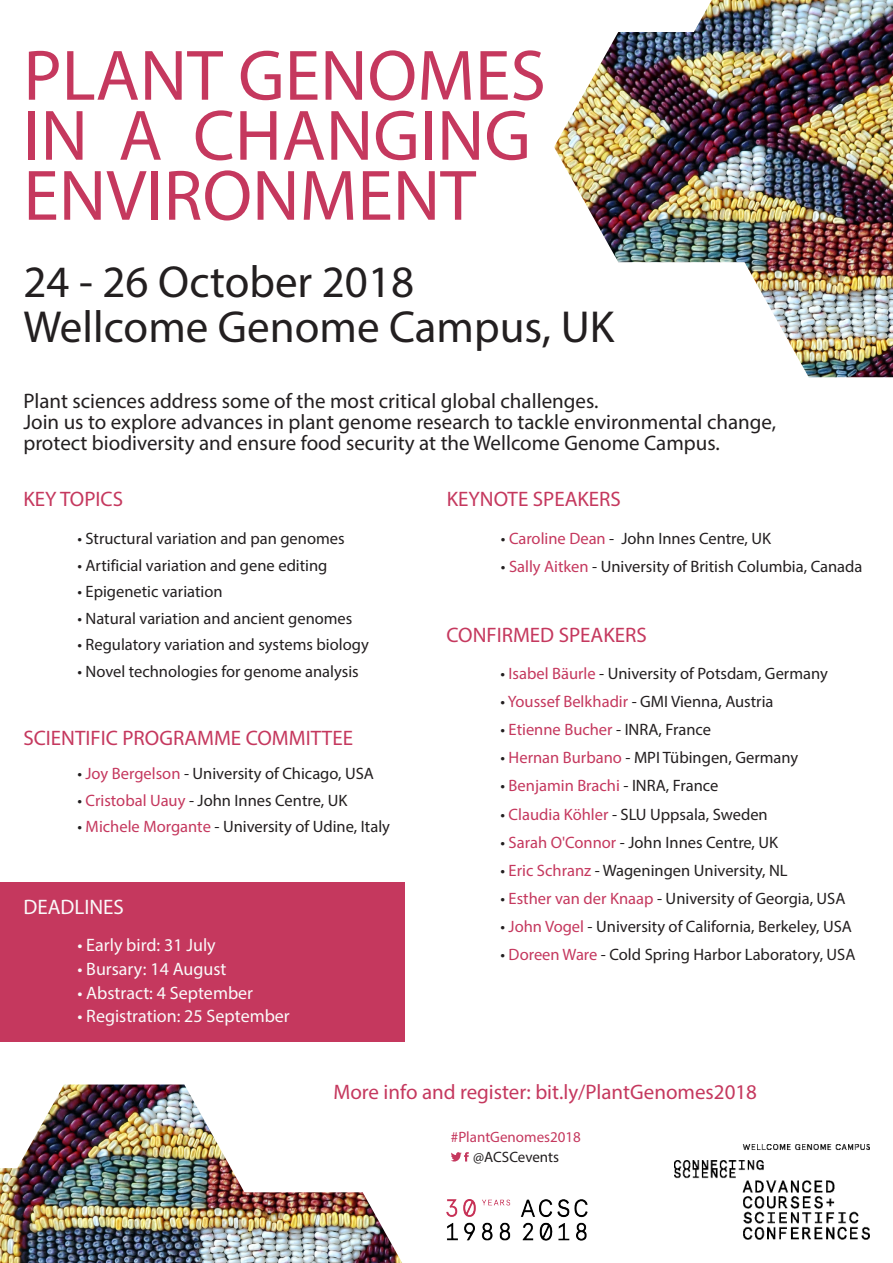
<style>
.page{position:relative;width:893px;height:1263px;background:#fff}
.page>*{position:absolute;margin:0;border:0;box-sizing:border-box;transform-origin:0 0}
.t1{font:72px "Myriad Pro";color:#c5385e}
.t2{font:45px "Myriad Pro";color:#231f20}
.t3{font:21px "Myriad Pro";color:#231f20}
.t4{font:21px "Myriad Pro";color:#c5385e}
.t5{font:21px "Myriad Pro";color:#fafafa}
.t6{font:18px "Myriad Pro";color:#fafafa}
.t7{font:16.5px "Myriad Pro";color:#231f20}
.t8{font:16.5px "Myriad Pro";color:#c5385e}
.t9{font:15px "Myriad Pro";color:#c5385e}
.t10{font:15px "Myriad Pro";color:#231f20}
.s1{color:#c5385e}
.s2{color:#231f20}
</style>
<div class="page">
<img style="left:554px;top:0;width:339px;height:377px">
<img style="left:0;top:1084px;width:402px;height:179px">
<img style="left:447px;top:1199px;width:141px;height:41px">
<img style="left:675px;top:1145px;width:195px;height:95px">
<div style="left:0;top:883px;width:405px;height:159px;background:#c5385e"></div>
<svg style="left:451px;top:1152px;width:18px;height:9px"></svg>
<p class="t1" style="left:23px;top:31px;width:524px">PLANT GENOMES</p>
<p class="t1" style="left:23px;top:91px;width:509px">IN A CHANGING</p>
<p class="t1" style="left:23px;top:151px;width:454px">ENVIRONMENT</p>
<p class="t2" style="left:23px;top:254px;width:392px">24 - 26 October 2018</p>
<p class="t2" style="left:23px;top:299px;width:592px">Wellcome Genome Campus, UK</p>
<p class="t3" style="left:23px;top:388px;width:577px">Plant sciences address some of the most critical global challenges.</p>
<p class="t3" style="left:23px;top:409px;width:754px">Join us to explore advances in plant genome research to tackle environmental change,</p>
<p class="t3" style="left:23px;top:430px;width:698px">protect biodiversity and ensure food security at the Wellcome Genome Campus.</p>
<p class="t4" style="left:23px;top:486px;width:101px">KEY TOPICS</p>
<p class="t7" style="left:77px;top:529px;width:269px">• Structural variation and pan genomes</p>
<p class="t7" style="left:77px;top:555px;width:252px">• Artificial variation and gene editing</p>
<p class="t7" style="left:77px;top:582px;width:147px">• Epigenetic variation</p>
<p class="t7" style="left:77px;top:608px;width:277px">• Natural variation and ancient genomes</p>
<p class="t7" style="left:77px;top:635px;width:293px">• Regulatory variation and systems biology</p>
<p class="t7" style="left:77px;top:661px;width:283px">• Novel technologies for genome analysis</p>
<p class="t4" style="left:447px;top:486px;width:176px">KEYNOTE SPEAKERS</p>
<p class="t7" style="left:501px;top:528px;width:272px">• <span class="s1">Caroline Dean</span> - John Innes Centre, UK</p>
<p class="t7" style="left:501px;top:556px;width:363px">• <span class="s1">Sally Aitken</span> - University of British Columbia, Canada</p>
<p class="t4" style="left:446px;top:622px;width:202px">CONFIRMED SPEAKERS</p>
<p class="t7" style="left:500px;top:664px;width:329px">• <span class="s1">Isabel Bäurle</span> - University of Potsdam, Germany</p>
<p class="t7" style="left:500px;top:692px;width:275px">• <span class="s1">Youssef Belkhadir</span> - GMI Vienna, Austria</p>
<p class="t7" style="left:500px;top:720px;width:212px">• <span class="s1">Etienne Bucher</span> - INRA, France</p>
<p class="t7" style="left:500px;top:748px;width:299px">• <span class="s1">Hernan Burbano</span> - MPI Tübingen, Germany</p>
<p class="t8" style="left:500px;top:776px;width:219px"><span class="s2">•</span> Benjamin Brachi <span class="s2">- INRA, France</span></p>
<p class="t7" style="left:500px;top:804px;width:269px">• <span class="s1">Claudia Köhler</span> - SLU Uppsala, Sweden</p>
<p class="t7" style="left:500px;top:832px;width:279px">• <span class="s1">Sarah O'Connor</span> - John Innes Centre, UK</p>
<p class="t7" style="left:500px;top:860px;width:289px">• <span class="s1">Eric Schranz</span> - Wageningen University, NL</p>
<p class="t7" style="left:500px;top:888px;width:347px">• <span class="s1">Esther van der Knaap</span> - University of Georgia, USA</p>
<p class="t7" style="left:500px;top:916px;width:353px">• <span class="s1">John Vogel</span> - University of California, Berkeley, USA</p>
<p class="t7" style="left:500px;top:944px;width:356px">• <span class="s1">Doreen Ware</span> - Cold Spring Harbor Laboratory, USA</p>
<p class="t4" style="left:23px;top:725px;width:331px">SCIENTIFIC PROGRAMME COMMITTEE</p>
<p class="t7" style="left:77px;top:764px;width:298px">• <span class="s1">Joy Bergelson</span> - University of Chicago, USA</p>
<p class="t7" style="left:77px;top:790px;width:271px">• <span class="s1">Cristobal Uauy</span> - John Innes Centre, UK</p>
<p class="t7" style="left:77px;top:817px;width:314px">• <span class="s1">Michele Morgante</span> - University of Udine, Italy</p>
<p class="t5" style="left:23px;top:893px;width:102px">DEADLINES</p>
<p class="t6" style="left:77px;top:934px;width:140px">• Early bird: 31 July</p>
<p class="t6" style="left:77px;top:958px;width:151px">• Bursary: 14 August</p>
<p class="t6" style="left:77px;top:981px;width:177px">• Abstract: 4 September</p>
<p class="t6" style="left:77px;top:1005px;width:214px">• Registration: 25 September</p>
<p class="t4" style="left:333px;top:1079px;width:425px">More info and register: bit.ly/PlantGenomes2018</p>
<p class="t9" style="left:451px;top:1128px;width:131px">#PlantGenomes2018</p>
<p class="t10" style="left:473px;top:1148px;width:87px">@ACSCevents</p>
</div>
